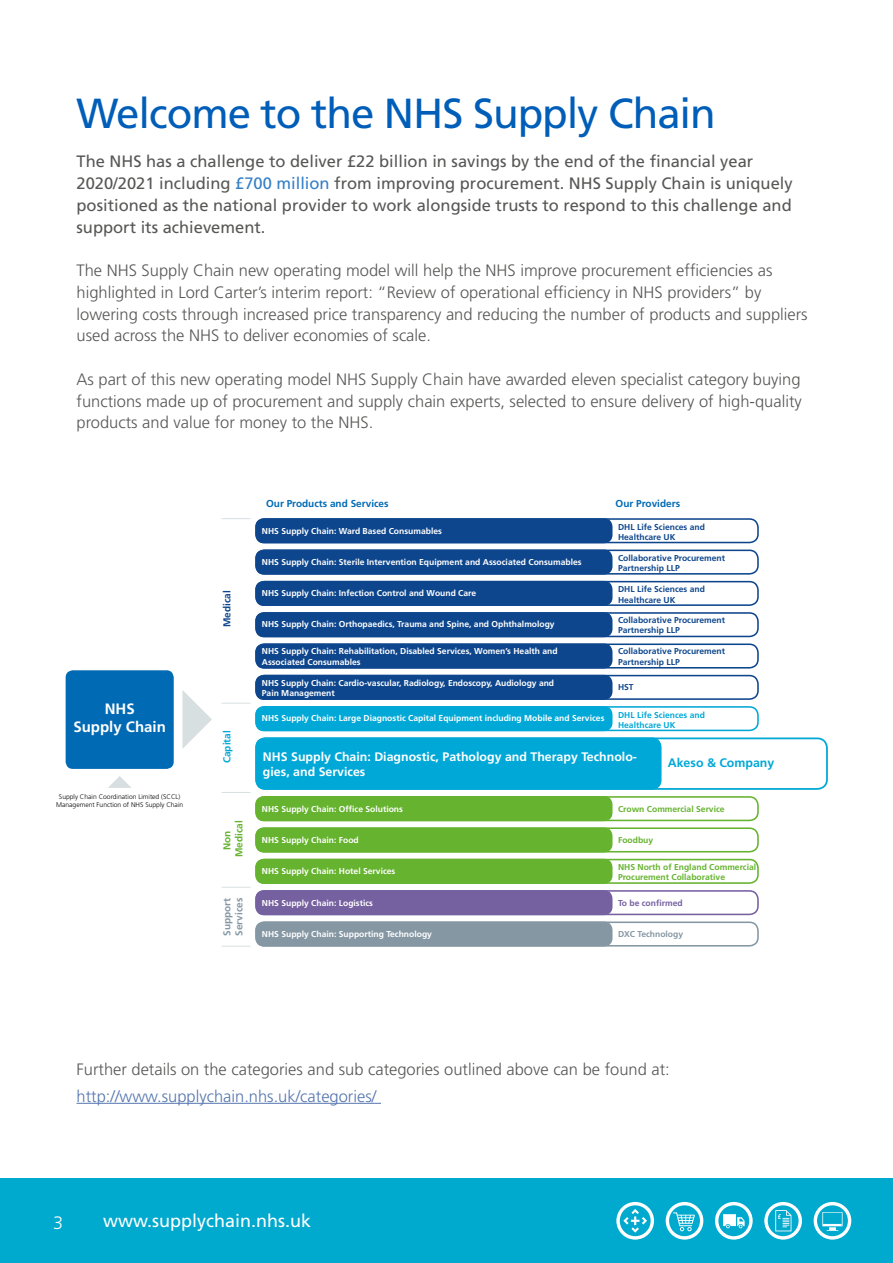
<style>
.page{position:relative;width:893px;height:1263px;background:#fff}
.page>*{position:absolute;margin:0;border:0;box-sizing:border-box;transform-origin:0 0}
.t1{font:42px "Frutiger";letter-spacing:-.025em;color:#005eb8}
.t2{font:18px "Frutiger";color:#fff}
.t3{font:300 18px "Frutiger";color:#fff}
.t4{font:300 16.5px/21.8px "Frutiger";color:#575756}
.t5{font:16.5px/21.8px "Frutiger";color:#575756}
.t6{font:300 16.5px "Frutiger";color:#5576af}
.t7{font:700 15px/18px "Frutiger";color:#fff;text-align:center}
.t8{font:700 12.3px/14.9px "Frutiger";color:#fff}
.t9{font:700 12.3px "Frutiger";color:#00a8d7}
.t10{font:700 10.05px "Frutiger";color:#006ab4}
.t11{font:700 10.05px/12px "Frutiger";color:#8597a3}
.t12{font:700 10.05px/12px "Frutiger";color:#65b32e;text-align:center}
.t13{font:700 10.05px "Frutiger";color:#0e468d}
.t14{font:700 10.05px "Frutiger";color:#00a8d7}
.t15{font:700 8.55px/10.2px "Frutiger";color:#fff}
.t16{font:700 8.55px/10.2px "Frutiger";color:#0e468d}
.t17{font:700 8.55px/10.2px "Frutiger";color:#65b32e}
.t18{font:700 8.55px/10.2px "Frutiger";color:#00a8d7}
.t19{font:700 8.55px "Frutiger";color:#7560a0}
.t20{font:700 8.55px "Frutiger";color:#8597a3}
.t21{font:300 6.75px/7.9px "Frutiger";color:#000;text-align:center}
.s1{color:#337ec6}
</style>
<div class="page">
<div style="left:0;top:1178px;width:893px;height:85px;background:#00a9ce"></div>
<svg style="left:814px;top:1202px;width:37px;height:37px"></svg>
<svg style="left:715px;top:1202px;width:38px;height:37px"></svg>
<svg style="left:616px;top:1202px;width:38px;height:37px"></svg>
<svg style="left:666px;top:1202px;width:37px;height:37px"></svg>
<svg style="left:764px;top:1202px;width:38px;height:37px"></svg>
<hr style="left:77px;top:1103px;width:304px;height:1px;background:#5576af">
<div style="left:255px;top:518px;width:504px;height:25px;border:2px solid #0e468d;border-radius:9px"></div>
<div style="left:255px;top:549px;width:504px;height:26px;border:2px solid #0e468d;border-radius:9px"></div>
<div style="left:255px;top:581px;width:504px;height:25px;border:2px solid #0e468d;border-radius:9px"></div>
<div style="left:255px;top:612px;width:504px;height:25px;border:2px solid #0e468d;border-radius:9px"></div>
<div style="left:255px;top:643px;width:504px;height:25px;border:2px solid #0e468d;border-radius:9px"></div>
<div style="left:255px;top:675px;width:504px;height:25px;border:2px solid #0e468d;border-radius:9px"></div>
<div style="left:255px;top:706px;width:504px;height:25px;border:2px solid #00a8d7;border-radius:9px"></div>
<div style="left:255px;top:737px;width:573px;height:53px;border:2px solid #00a8d7;border-radius:10px"></div>
<div style="left:255px;top:796px;width:504px;height:25px;border:2px solid #65b32e;border-radius:9px"></div>
<div style="left:255px;top:827px;width:504px;height:25px;border:2px solid #65b32e;border-radius:9px"></div>
<div style="left:255px;top:859px;width:504px;height:25px;border:2px solid #65b32e;border-radius:9px"></div>
<div style="left:255px;top:890px;width:504px;height:25px;border:2px solid #7560a0;border-radius:9px"></div>
<div style="left:255px;top:921px;width:504px;height:25px;border:2px solid #8597a3;border-radius:9px"></div>
<svg style="left:108px;top:776px;width:23px;height:12px"></svg>
<div style="left:66px;top:670px;width:108px;height:99px;background:#006ab4;border-radius:7px"></div>
<svg style="left:182px;top:690px;width:30px;height:59px"></svg>
<div style="left:255px;top:518px;width:357px;height:25px;background:#0e468d;border-radius:9px"></div>
<div style="left:255px;top:549px;width:357px;height:26px;background:#0e468d;border-radius:9px"></div>
<div style="left:255px;top:581px;width:357px;height:25px;background:#0e468d;border-radius:9px"></div>
<div style="left:255px;top:612px;width:357px;height:25px;background:#0e468d;border-radius:9px"></div>
<div style="left:255px;top:643px;width:357px;height:25px;background:#0e468d;border-radius:9px"></div>
<div style="left:255px;top:675px;width:357px;height:25px;background:#0e468d;border-radius:9px"></div>
<div style="left:255px;top:706px;width:357px;height:25px;background:#00a8d7;border-radius:9px"></div>
<div style="left:255px;top:737px;width:406px;height:53px;background:#00a8d7;border-radius:10px"></div>
<div style="left:255px;top:796px;width:357px;height:25px;background:#65b32e;border-radius:9px"></div>
<div style="left:255px;top:827px;width:357px;height:25px;background:#65b32e;border-radius:9px"></div>
<div style="left:255px;top:859px;width:357px;height:25px;background:#65b32e;border-radius:9px"></div>
<svg style="left:222px;top:518px;width:29px;height:1px"></svg>
<svg style="left:222px;top:703px;width:29px;height:1px"></svg>
<svg style="left:222px;top:792px;width:29px;height:1px"></svg>
<svg style="left:222px;top:887px;width:29px;height:1px"></svg>
<div style="left:255px;top:890px;width:357px;height:25px;background:#7560a0;border-radius:9px"></div>
<div style="left:255px;top:921px;width:357px;height:25px;background:#8597a3;border-radius:9px"></div>
<svg style="left:222px;top:946px;width:29px;height:1px"></svg>
<h1 class="t1" style="left:77px;top:89px;width:641px">Welcome to the NHS Supply Chain</h1>
<p class="t5" style="left:77px;top:151px;width:718px">The NHS has a challenge to deliver £22 billion in savings by the end of the financial year 2020/2021 including <span class="s1">£700 million</span> from improving procurement. NHS Supply Chain is uniquely positioned as the national provider to work alongside trusts to respond to this challenge and support its achievement.</p>
<p class="t4" style="left:77px;top:259px;width:733px">The NHS Supply Chain new operating model will help the NHS improve procurement efficiencies as highlighted in Lord Carter’s interim report: “Review of operational efficiency in NHS providers” by lowering costs through increased price transparency and reducing the number of products and suppliers used across the NHS to deliver economies of scale.</p>
<p class="t4" style="left:77px;top:368px;width:727px;text-align:justify">As part of this new operating model NHS Supply Chain have awarded eleven specialist category buying functions made up of procurement and supply chain experts, selected to ensure delivery of high-quality products and value for money to the NHS.</p>
<h3 class="t7" style="left:73px;top:699px;width:94px">NHS<br>Supply Chain</h3>
<p class="t21" style="left:56px;top:793px;width:129px">Supply Chain Coordination Limited (SCCL)<br>Management Function of NHS Supply Chain</p>
<p class="t13" style="left:221px;top:627px;width:38px;rotate:-90deg">Medical</p>
<p class="t14" style="left:221px;top:763px;width:34px;rotate:-90deg">Capital</p>
<p class="t12" style="left:221px;top:857px;width:38px;rotate:-90deg">Non<br>Medical</p>
<p class="t11" style="left:221px;top:936px;width:39px;rotate:-90deg">Support<br>Services</p>
<p class="t10" style="left:266px;top:498px;width:124px">Our Products and Services</p>
<p class="t10" style="left:616px;top:498px;width:66px">Our Providers</p>
<p class="t16" style="left:618px;top:521px;width:88px">DHL Life Sciences and<br>Healthcare UK</p>
<p class="t16" style="left:618px;top:553px;width:109px">Collaborative Procurement<br>Partnership LLP</p>
<p class="t16" style="left:618px;top:584px;width:88px">DHL Life Sciences and<br>Healthcare UK</p>
<p class="t16" style="left:618px;top:615px;width:109px">Collaborative Procurement<br>Partnership LLP</p>
<p class="t16" style="left:618px;top:646px;width:109px">Collaborative Procurement<br>Partnership LLP</p>
<p class="t16" style="left:618px;top:682px;width:17px">HST</p>
<p class="t18" style="left:618px;top:709px;width:88px">DHL Life Sciences and<br>Healthcare UK</p>
<h3 class="t9" style="left:668px;top:755px;width:108px">Akeso &amp; Company</h3>
<p class="t17" style="left:618px;top:804px;width:108px">Crown Commercial Service</p>
<p class="t17" style="left:618px;top:835px;width:37px">Foodbuy</p>
<p class="t17" style="left:618px;top:861px;width:140px">NHS North of England Commercial<br>Procurement Collaborative</p>
<p class="t19" style="left:618px;top:898px;width:66px">To be confirmed</p>
<p class="t20" style="left:618px;top:929px;width:67px">DXC Technology</p>
<p class="t15" style="left:262px;top:526px;width:182px">NHS Supply Chain: Ward Based Consumables</p>
<p class="t15" style="left:262px;top:557px;width:321px">NHS Supply Chain: Sterile Intervention Equipment and Associated Consumables</p>
<p class="t15" style="left:262px;top:588px;width:216px">NHS Supply Chain: Infection Control and Wound Care</p>
<p class="t15" style="left:262px;top:619px;width:294px">NHS Supply Chain: Orthopaedics, Trauma and Spine, and Ophthalmology</p>
<p class="t15" style="left:262px;top:646px;width:297px">NHS Supply Chain: Rehabilitation, Disabled Services, Women’s Health and<br>Associated Consumables</p>
<p class="t15" style="left:262px;top:678px;width:294px">NHS Supply Chain: Cardio-vascular, Radiology, Endoscopy, Audiology and<br>Pain Management</p>
<p class="t15" style="left:262px;top:713px;width:344px">NHS Supply Chain: Large Diagnostic Capital Equipment including Mobile and Services</p>
<h3 class="t8" style="left:263px;top:749px;width:376px">NHS Supply Chain: Diagnostic, Pathology and Therapy Technolo&shy;gies, and Services</h3>
<p class="t15" style="left:262px;top:804px;width:143px">NHS Supply Chain: Office Solutions</p>
<p class="t15" style="left:262px;top:835px;width:98px">NHS Supply Chain: Food</p>
<p class="t15" style="left:262px;top:866px;width:135px">NHS Supply Chain: Hotel Services</p>
<p class="t15" style="left:262px;top:897px;width:113px">NHS Supply Chain: Logistics</p>
<p class="t15" style="left:262px;top:929px;width:172px">NHS Supply Chain: Supporting Technology</p>
<h3 class="t4" style="left:77px;top:1058px;width:595px">Further details on the categories and sub categories outlined above can be found at:</h3>
<h3 class="t6" style="left:77px;top:1086px;width:301px">http://www.supplychain.nhs.uk/categories/</h3>
<h2 class="t3" style="left:53px;top:1212px;width:12px">3</h2>
<h2 class="t2" style="left:103px;top:1210px;width:210px">www.supplychain.nhs.uk</h2>
</div>
